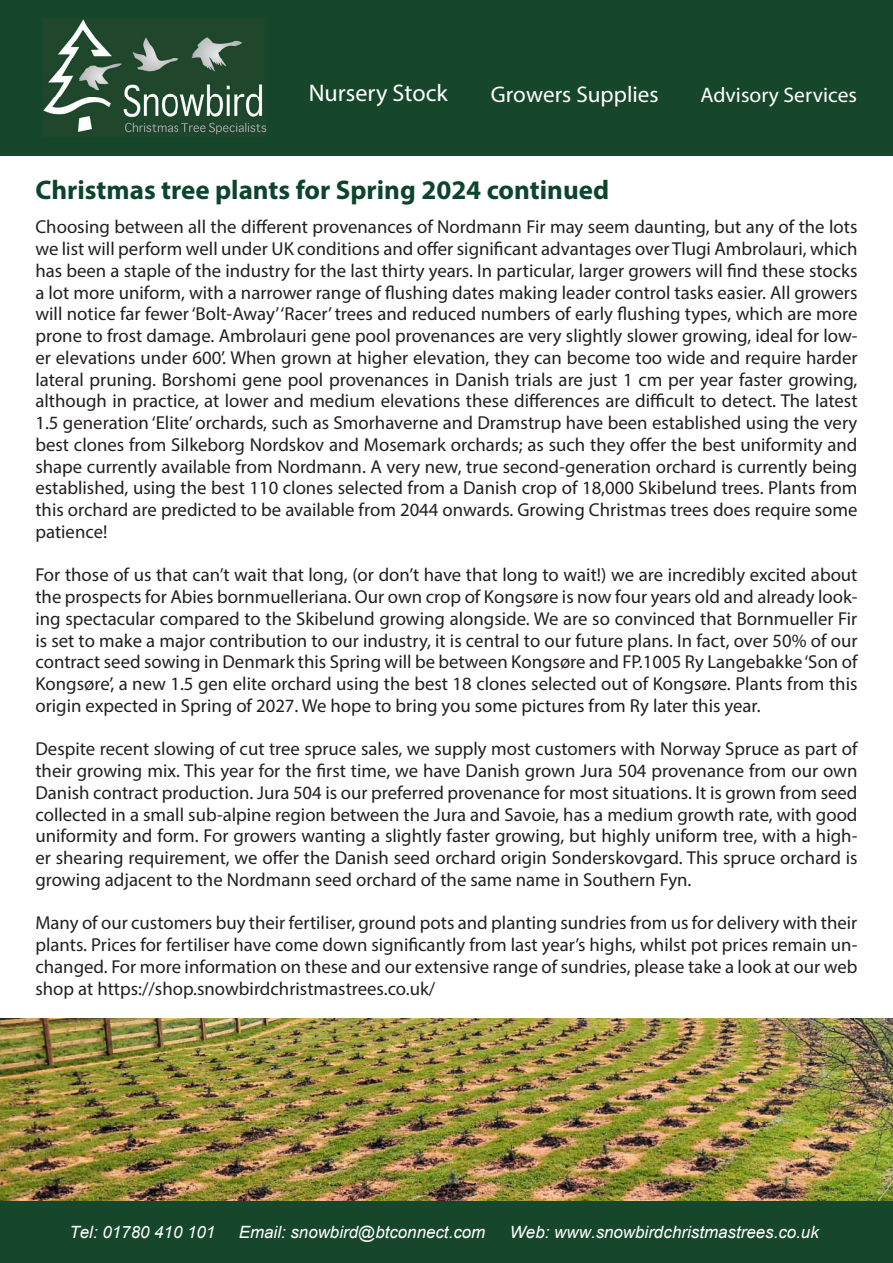
<style>
.page{position:relative;width:893px;height:1263px;background:#fff}
.page>*{position:absolute;margin:0;border:0;box-sizing:border-box;transform-origin:0 0}
.t1{font:700 27px "Myriad Pro";color:#0c452b}
.t2{font:24px "Myriad Pro";color:#fff}
.t3{font:22.65px "Myriad Pro";color:#fff}
.t4{font:21.15px "Myriad Pro";color:#fff}
.t5{font:18.75px/21.8px "Myriad Pro";color:#231f20;text-align:justify}
.t6{font:italic 16.95px "Arial";color:#fff}
</style>
<div class="page">
<div style="left:0;top:1196px;width:893px;height:67px;background:#17472b"></div>
<div style="left:0;top:0;width:893px;height:156px;background:#17472b"></div>
<img style="left:44px;top:20px;width:222px;height:115px">
<img style="left:0;top:1018px;width:893px;height:183px">
<p class="t2" style="left:309px;top:78px;width:141px">Nursery Stock</p>
<p class="t3" style="left:491px;top:80px;width:169px">Growers Supplies</p>
<p class="t4" style="left:701px;top:82px;width:158px">Advisory Services</p>
<p class="t1" style="left:35px;top:172px;width:575px">Christmas tree plants for Spring 2024 continued</p>
<p class="t5" style="left:35px;top:216px;width:824px">Choosing between all the different provenances of Nordmann Fir may seem daunting, but any of the lots we list will perform well under UK conditions and offer significant advantages over Tlugi Ambrolauri, which has been a staple of the industry for the last thirty years. In particular, larger growers will find these stocks a lot more uniform, with a narrower range of flushing dates making leader control tasks easier. All growers will notice far fewer ‘Bolt-Away’ ‘Racer’ trees and reduced numbers of early flushing types, which are more prone to frost damage. Ambrolauri gene pool provenances are very slightly slower growing, ideal for low&shy;er elevations under 600’. When grown at higher elevation, they can become too wide and require harder lateral pruning. Borshomi gene pool provenances in Danish trials are just 1 cm per year faster growing, although in practice, at lower and medium elevations these differences are difficult to detect. The latest 1.5 generation ‘Elite’ orchards, such as Smorhaverne and Dramstrup have been established using the very best clones from Silkeborg Nordskov and Mosemark orchards; as such they offer the best uniformity and shape currently available from Nordmann. A very new, true second-generation orchard is currently being established, using the best 110 clones selected from a Danish crop of 18,000 Skibelund trees. Plants from this orchard are predicted to be available from 2044 onwards. Growing Christmas trees does require some patience!</p>
<p class="t5" style="left:35px;top:564px;width:824px">For those of us that can’t wait that long, (or don’t have that long to wait!) we are incredibly excited about the prospects for Abies bornmuelleriana. Our own crop of Kongsøre is now four years old and already look&shy;ing spectacular compared to the Skibelund growing alongside. We are so convinced that Bornmueller Fir is set to make a major contribution to our industry, it is central to our future plans. In fact, over 50% of our contract seed sowing in Denmark this Spring will be between Kongsøre and FP.1005 Ry Langebakke ‘Son of Kongsøre’, a new 1.5 gen elite orchard using the best 18 clones selected out of Kongsøre. Plants from this origin expected in Spring of 2027. We hope to bring you some pictures from Ry later this year.</p>
<p class="t5" style="left:35px;top:738px;width:824px">Despite recent slowing of cut tree spruce sales, we supply most customers with Norway Spruce as part of their growing mix. This year for the first time, we have Danish grown Jura 504 provenance from our own Danish contract production. Jura 504 is our preferred provenance for most situations. It is grown from seed collected in a small sub-alpine region between the Jura and Savoie, has a medium growth rate, with good uniformity and form. For growers wanting a slightly faster growing, but highly uniform tree, with a high&shy;er shearing requirement, we offer the Danish seed orchard origin Sonderskovgard. This spruce orchard is growing adjacent to the Nordmann seed orchard of the same name in Southern Fyn.</p>
<p class="t5" style="left:35px;top:912px;width:824px">Many of our customers buy their fertiliser, ground pots and planting sundries from us for delivery with their plants. Prices for fertiliser have come down significantly from last year’s highs, whilst pot prices remain un&shy;changed. For more information on these and our extensive range of sundries, please take a look at our web shop at https://shop.snowbirdchristmastrees.co.uk/</p>
<p class="t6" style="left:70px;top:1221px;width:147px">Tel: 01780 410 101</p>
<p class="t6" style="left:239px;top:1221px;width:248px">Email: snowbird@btconnect.com</p>
<p class="t6" style="left:510px;top:1221px;width:311px">Web: www.snowbirdchristmastrees.co.uk</p>
</div>
